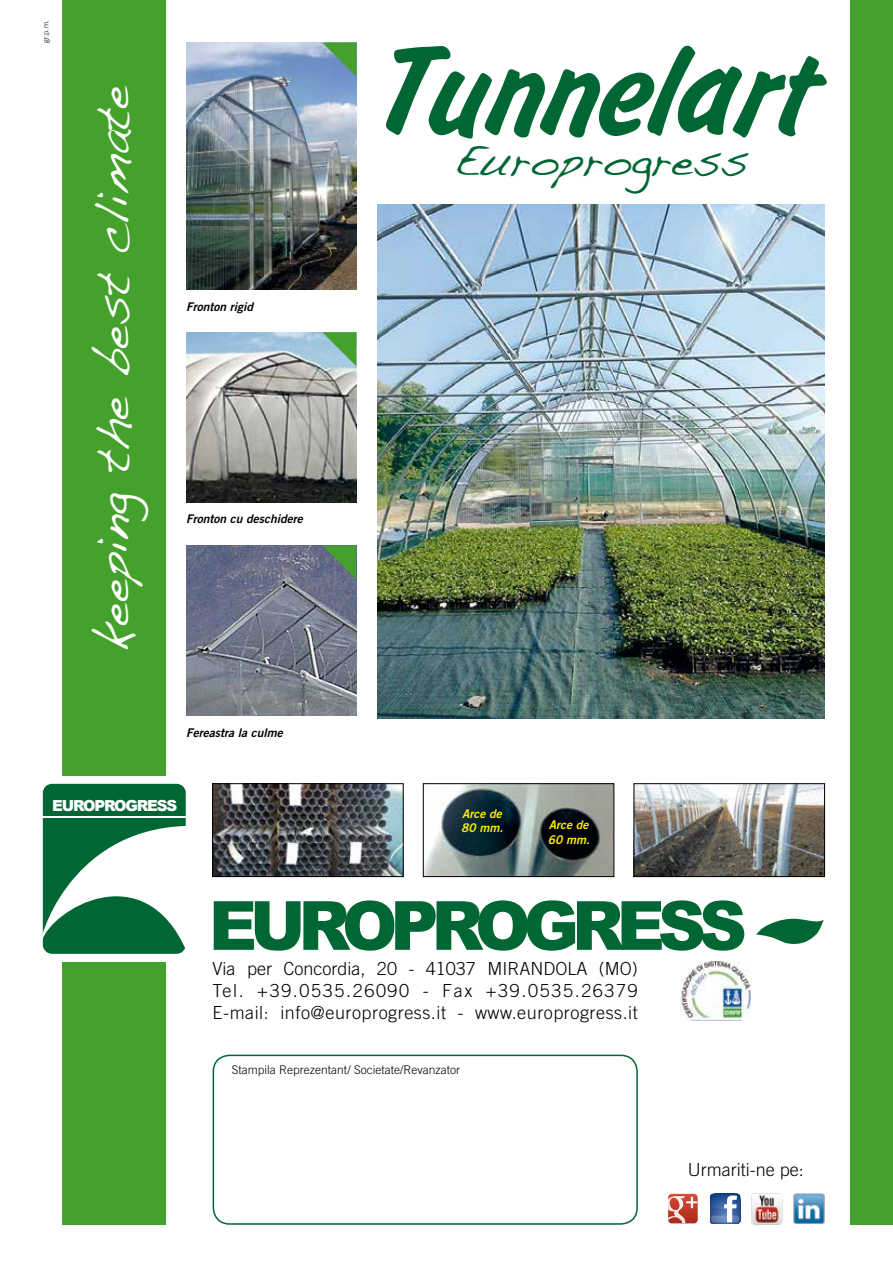
<style>
.page{position:relative;width:893px;height:1263px;background:#fff}
.page>*{position:absolute;margin:0;border:0;box-sizing:border-box;transform-origin:0 0}
.t1{font:133.5px "Flashlight";color:#063;scale:1.1 1}
.t2{font:900 67.8px "Arial";letter-spacing:-.105em;color:#063}
.t3{font:48px "Handwriting Dakota";letter-spacing:-.005em;color:#fff}
.t4{font:45px "Handwriting Dakota";color:#063}
.t5{font:300 18px/21.6px "Trade Gothic";letter-spacing:.03em;color:#000;text-align:justify}
.t6{font:300 18px "Trade Gothic";color:#000}
.t7{font:900 15.15px "Arial";letter-spacing:-.08em;color:#fff}
.t8{font:italic 12px "Trade Gothic Bold Two";color:#000}
.t9{font:300 12px "Trade Gothic";color:#000}
.t10{font:italic 12px/14.4px "Trade Gothic Bold Two";color:#ffed00}
.t11{font:300 7.5px "Trade Gothic";color:#000}
</style>
<div class="page">
<div style="left:62px;top:0;width:104px;height:775px;background:#44a12b"></div>
<div style="left:62px;top:962px;width:104px;height:263px;background:#44a12b"></div>
<img style="left:186px;top:545px;width:170px;height:170px">
<svg style="left:322px;top:545px;width:34px;height:34px"></svg>
<img style="left:186px;top:43px;width:170px;height:246px">
<svg style="left:322px;top:43px;width:34px;height:34px"></svg>
<img style="left:186px;top:332px;width:170px;height:170px">
<svg style="left:322px;top:332px;width:34px;height:34px"></svg>
<div style="left:850px;top:0;width:43px;height:1225px;background:#44a12b"></div>
<img style="left:378px;top:204px;width:447px;height:515px">
<svg style="left:756px;top:919px;width:68px;height:25px"></svg>
<div style="left:41px;top:782px;width:147px;height:174px;background:linear-gradient(to right,#fefefe,#fff);border-radius:9px"></div>
<div style="left:43px;top:784px;width:143px;height:170px;background:#063;border-radius:9px"></div>
<svg style="left:41px;top:826px;width:145px;height:124px"></svg>
<hr style="left:42px;top:816px;width:144px;height:2px;background:#fff">
<img style="left:681px;top:961px;width:70px;height:60px">
<img style="left:214px;top:785px;width:188px;height:90px">
<div style="left:212px;top:783px;width:192px;height:94px;border:1px solid #000"></div>
<img style="left:425px;top:785px;width:187px;height:90px">
<div style="left:423px;top:783px;width:191px;height:94px;border:1px solid #000"></div>
<img style="left:636px;top:785px;width:187px;height:90px">
<div style="left:634px;top:783px;width:191px;height:94px;border:1px solid #000"></div>
<div style="left:213px;top:1054px;width:425px;height:171px;border:2px solid #063;border-radius:16px"></div>
<svg style="left:710px;top:1194px;width:30px;height:29px"></svg>
<svg style="left:711px;top:1215px;width:28px;height:7px"></svg>
<svg style="left:668px;top:1194px;width:30px;height:29px"></svg>
<img style="left:793px;top:1193px;width:32px;height:31px">
<img style="left:751px;top:1193px;width:32px;height:32px">
<p class="t11" style="left:41px;top:43px;width:24px;rotate:-90deg">gr.p.m.</p>
<h3 class="t3" style="left:78px;top:650px;width:567px;rotate:-90deg">keeping the best climate</h3>
<p class="t8" style="left:186px;top:299px;width:69px">Fronton rigid</p>
<p class="t8" style="left:186px;top:511px;width:118px">Fronton cu deschidere</p>
<h1 class="t1" style="left:366px;top:17px;width:402px">Tunnelart</h1>
<h3 class="t4" style="left:454px;top:128px;width:296px">Europrogress</h3>
<p class="t8" style="left:186px;top:725px;width:98px">Fereastra la culme</p>
<p class="t7" style="left:52px;top:797px;width:126px">EUROPROGRESS</p>
<p class="t10" style="left:461px;top:806px;width:43px">Arce de<br>80 mm.</p>
<p class="t10" style="left:548px;top:818px;width:43px">Arce de<br>60 mm.</p>
<h2 class="t2" style="left:209px;top:888px;width:539px">EUROPROGRESS</h2>
<p class="t5" style="left:213px;top:958px;width:427px">Via per Concordia, 20 - 41037 MIRANDOLA (MO)<br>Tel. +39.0535.26090 - Fax +39.0535.26379<br>E-mail: info@europrogress.it - www.europrogress.it</p>
<p class="t9" style="left:232px;top:1062px;width:230px">Stampila Reprezentant/ Societate/Revanzator</p>
<p class="t6" style="left:688px;top:1159px;width:117px">Urmariti-ne pe:</p>
</div>
